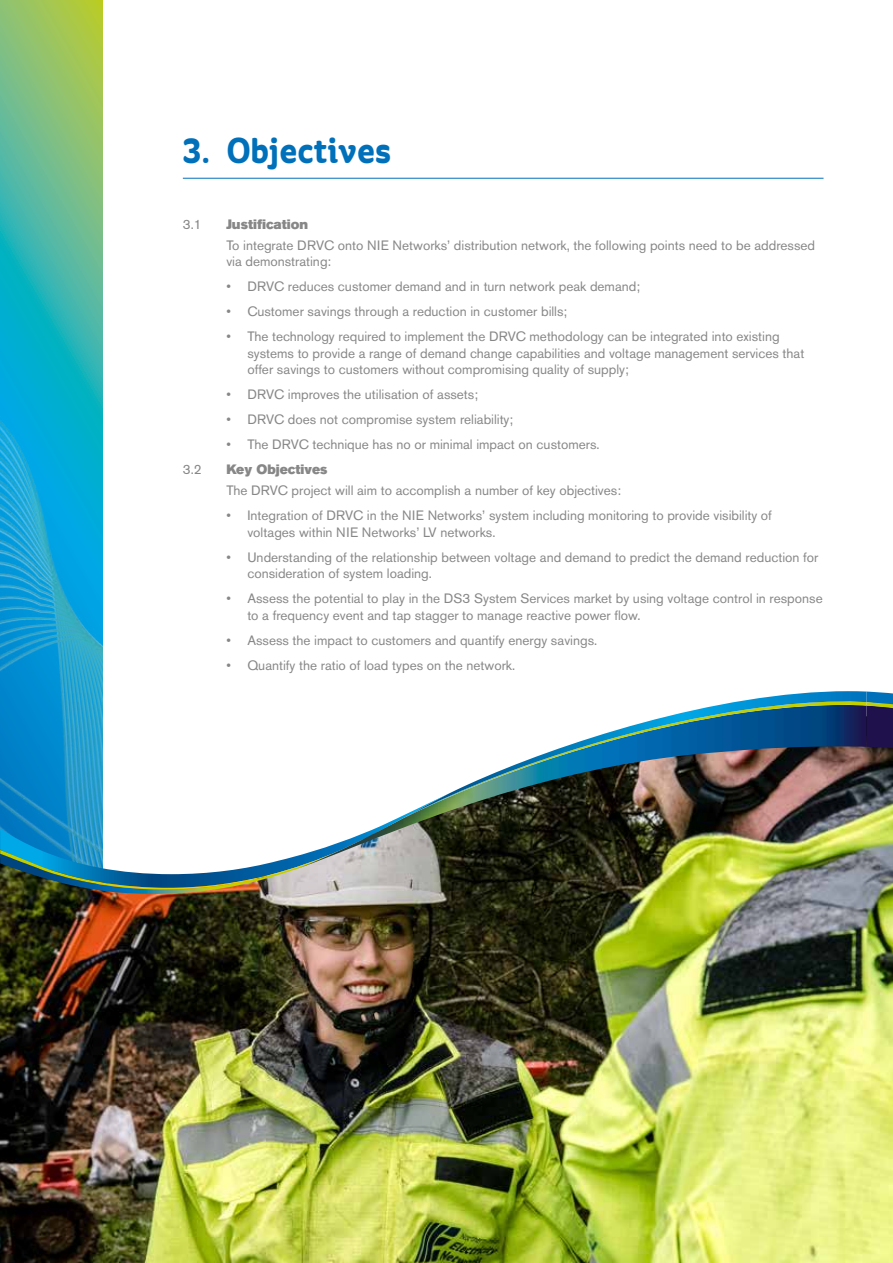
<style>
.page{position:relative;width:893px;height:1263px;background:#fff}
.page>*{position:absolute;margin:0;border:0;box-sizing:border-box;transform-origin:0 0}
.t1{font:700 36px "St Ryde";color:#0070ba}
.t2{font:13.5px/16.5px "Akzidenz Grotesk BE";color:#878787}
.t3{font:13.5px "Akzidenz Grotesk BE Super";color:#878787}
</style>
<div class="page">
<img style="left:0;top:0;width:102px;height:695px">
<hr style="left:183px;top:178px;width:640px;height:1px;background:#0070ba">
<svg style="left:0;top:695px;width:103px;height:41px;background:#1092ce"></svg>
<img style="left:0;top:736px;width:893px;height:527px">
<svg style="left:866px;top:691px;width:27px;height:57px;background:#293560"></svg>
<img style="left:293px;top:736px;width:573px;height:134px">
<svg style="left:0;top:793px;width:450px;height:96px"></svg>
<img style="left:405px;top:691px;width:461px;height:126px">
<h1 class="t1" style="left:183px;top:129px;width:210px">3. Objectives</h1>
<p class="t2" style="left:183px;top:216px;width:20px">3.1</p>
<p class="t3" style="left:226px;top:217px;width:83px">Justification</p>
<p class="t2" style="left:226px;top:237px;width:590px">To integrate DRVC onto NIE Networks’ distribution network, the following points need to be addressed via demonstrating:</p>
<p class="t2" style="left:226px;top:278px;width:415px">• DRVC reduces customer demand and in turn network peak demand;</p>
<p class="t2" style="left:226px;top:303px;width:342px">• Customer savings through a reduction in customer bills;</p>
<p class="t2" style="left:247px;top:328px;width:558px;text-indent:-21px">• The technology required to implement the DRVC methodology can be integrated into existing systems to provide a range of demand change capabilities and voltage management services that offer savings to customers without compromising quality of supply;</p>
<p class="t2" style="left:226px;top:386px;width:253px">• DRVC improves the utilisation of assets;</p>
<p class="t2" style="left:226px;top:411px;width:288px">• DRVC does not compromise system reliability;</p>
<p class="t2" style="left:226px;top:436px;width:375px">• The DRVC technique has no or minimal impact on customers.</p>
<p class="t2" style="left:183px;top:461px;width:20px">3.2</p>
<p class="t3" style="left:226px;top:462px;width:103px">Key Objectives</p>
<p class="t2" style="left:226px;top:482px;width:396px">The DRVC project will aim to accomplish a number of key objectives:</p>
<p class="t2" style="left:247px;top:507px;width:526px;text-indent:-21px">• Integration of DRVC in the NIE Networks’ system including monitoring to provide visibility of voltages within NIE Networks’ LV networks.</p>
<p class="t2" style="left:247px;top:549px;width:573px;text-indent:-21px">• Understanding of the relationship between voltage and demand to predict the demand reduction for consideration of system loading.</p>
<p class="t2" style="left:247px;top:590px;width:577px;text-indent:-21px">• Assess the potential to play in the DS3 System Services market by using voltage control in response to a frequency event and tap stagger to manage reactive power flow.</p>
<p class="t2" style="left:226px;top:632px;width:372px">• Assess the impact to customers and quantify energy savings.</p>
<p class="t2" style="left:226px;top:657px;width:290px">• Quantify the ratio of load types on the network.</p>
</div>
